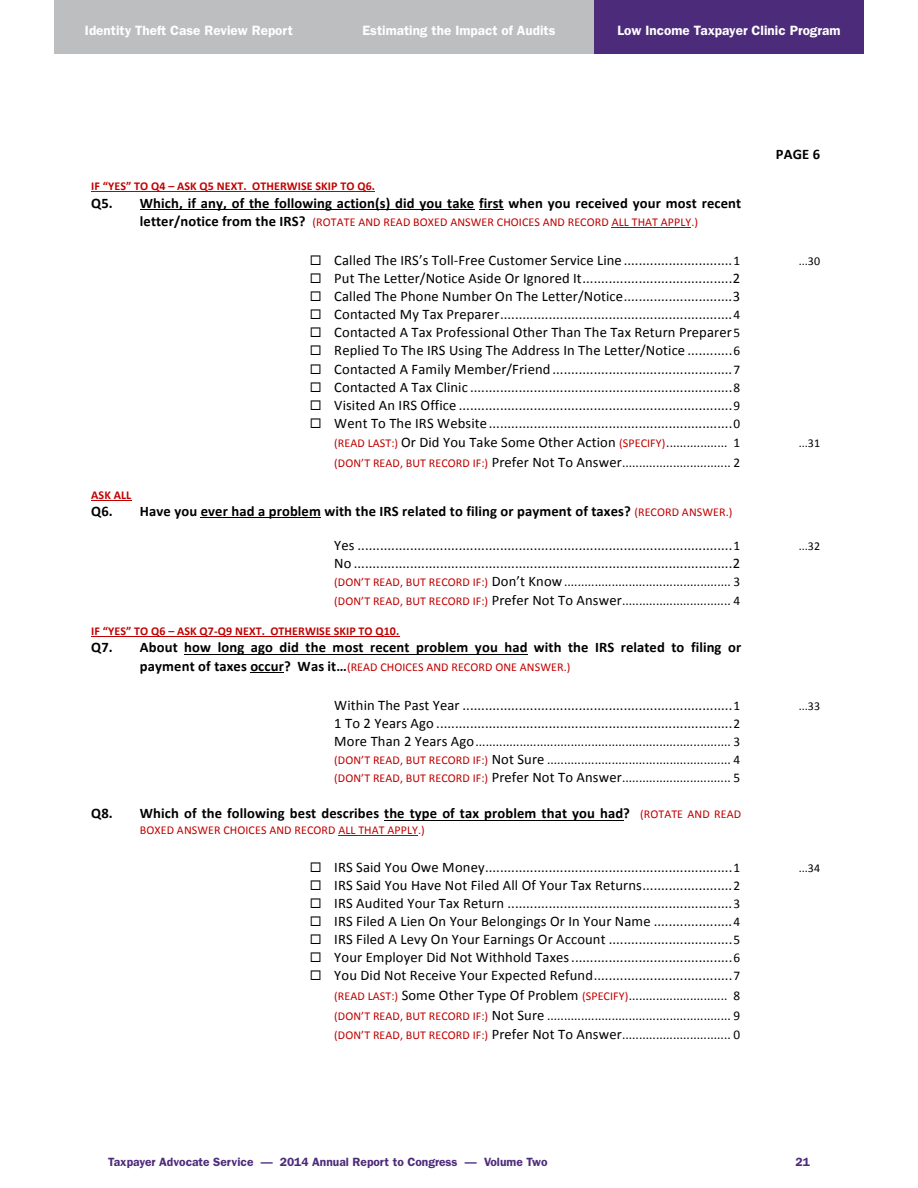
<style>
.page{position:relative;width:918px;height:1188px;background:#fff}
.page>*{position:absolute;margin:0;border:0;box-sizing:border-box;transform-origin:0 0}
.t1{font:14.55px/18.3px "Calibri";letter-spacing:.01em;color:#000;text-align:justify}
.t2{font:700 14.55px "Calibri";letter-spacing:.01em;color:#000}
.t3{font:600 13.5px "Franklin Gothic";color:#fff}
.t4{font:13.35px/18.1px "Calibri";color:#000;text-align:justify}
.t5{font:12px "Calibri";letter-spacing:.005em;color:#c00000}
.t6{font:700 12px "Calibri";letter-spacing:.005em;color:#c00000}
.t7{font:600 12px "Franklin Gothic";color:#4d2b7b}
.t8{font:12px "Calibri";letter-spacing:.005em;color:#000}
.s1{font-weight:700;font-size:14.55px;color:#000}
.s2{font-size:13.35px}
.s3{font-size:12px;color:#c00000}
.s4{font-size:14.55px}
.s5{font-weight:400;font-size:12px;color:#c00000}
</style>
<div class="page">
<div style="left:54px;top:0;width:270px;height:54px;background:#bcbec0"></div>
<div style="left:324px;top:0;width:270px;height:54px;background:#bcbec0"></div>
<div style="left:594px;top:0;width:270px;height:54px;background:#4d2b7b"></div>
<hr style="left:91px;top:192px;width:284px;height:1px;background:#c00000">
<hr style="left:140px;top:210px;width:334px;height:1px;background:#000">
<hr style="left:612px;top:228px;width:79px;height:1px;background:#c00000">
<hr style="left:91px;top:500px;width:40px;height:1px;background:#c00000">
<hr style="left:201px;top:518px;width:120px;height:1px;background:#000">
<hr style="left:91px;top:637px;width:308px;height:1px;background:#c00000">
<hr style="left:184px;top:654px;width:343px;height:1px;background:#000">
<hr style="left:250px;top:673px;width:34px;height:1px;background:#000">
<hr style="left:384px;top:820px;width:239px;height:1px;background:#000">
<hr style="left:338px;top:836px;width:80px;height:1px;background:#c00000">
<p class="t3" style="left:85px;top:23px;width:210px">Identity Theft Case Review Report</p>
<p class="t3" style="left:362px;top:23px;width:195px">Estimating the Impact of Audits</p>
<p class="t3" style="left:618px;top:23px;width:224px">Low Income Taxpayer Clinic Program</p>
<p class="t2" style="left:776px;top:145px;width:46px">PAGE 6</p>
<p class="t6" style="left:91px;top:178px;width:285px">IF “YES” TO Q4 – ASK Q5 NEXT. OTHERWISE SKIP TO Q6.</p>
<p class="t2" style="left:91px;top:193px;width:651px">Q5. Which, if any, of the following action(s) did you take first when you received your most recent</p>
<p class="t5" style="left:140px;top:214px;width:560px"><span class="s1">letter/notice from the IRS?</span> (ROTATE AND READ BOXED ANSWER CHOICES AND RECORD ALL THAT APPLY.)</p>
<p class="t1" style="left:334px;top:251px;width:408px">Called The IRS’s Toll--‐Free Customer Service Line .............................<span class="s2">1</span></p>
<p class="t8" style="left:799px;top:253px;width:23px">...30</p>
<p class="t1" style="left:334px;top:269px;width:408px">Put The Letter/Notice Aside Or Ignored It........................................ 2<br>Called The Phone Number On The Letter/Notice............................. 3<br>Contacted My Tax Preparer..............................................................<span class="s2">4<br></span>Contacted A Tax Professional Other Than The Tax Return Preparer <span class="s2">5<br></span>Replied To The IRS Using The Address In The Letter/Notice ............<span class="s2">6<br></span>Contacted A Family Member/Friend ................................................<span class="s2">7<br></span>Contacted A Tax Clinic ......................................................................<span class="s2">8<br></span>Visited An IRS Office .........................................................................<span class="s2">9<br></span>Went To The IRS Website................................................................. <span class="s2">0 </span><span class="s3">(READ LAST:)</span> Or Did You Take Some Other Action <span class="s3">(SPECIFY)</span><span class="s2">.................. 1</span></p>
<p class="t8" style="left:799px;top:436px;width:23px">...31</p>
<p class="t4" style="left:334px;top:454px;width:408px"><span class="s3">(DON’T READ, BUT RECORD IF:)</span> <span class="s4">Prefer Not To Answer</span>................................ 2</p>
<p class="t6" style="left:91px;top:487px;width:42px">ASK ALL</p>
<p class="t2" style="left:91px;top:502px;width:643px">Q6. Have you ever had a problem with the IRS related to filing or payment of taxes? <span class="s5">(RECORD ANSWER.)</span></p>
<p class="t1" style="left:334px;top:536px;width:408px">Yes ....................................................................................................<span class="s2">1</span></p>
<p class="t8" style="left:799px;top:539px;width:23px">...32</p>
<p class="t1" style="left:334px;top:554px;width:408px">No ..................................................................................................... 2</p>
<p class="t4" style="left:334px;top:573px;width:408px"><span class="s3">(DON’T READ, BUT RECORD IF:)</span> <span class="s4">Don’t Know</span>................................................. 3 <span class="s3">(DON’T READ, BUT RECORD IF:)</span> <span class="s4">Prefer Not To Answer</span>................................ 4</p>
<p class="t6" style="left:91px;top:623px;width:310px">IF “YES” TO Q6 – ASK Q7--‐Q9 NEXT. OTHERWISE SKIP TO Q10.</p>
<p class="t2" style="left:91px;top:638px;width:651px">Q7. About how long ago did the most recent problem you had with the IRS related to filing or</p>
<p class="t5" style="left:140px;top:659px;width:432px"><span class="s1">payment of taxes occur? Was it…</span>(READ CHOICES AND RECORD ONE ANSWER.)</p>
<p class="t1" style="left:334px;top:696px;width:408px">Within The Past Year ........................................................................<span class="s2">1</span></p>
<p class="t8" style="left:799px;top:698px;width:23px">...33</p>
<p class="t1" style="left:334px;top:714px;width:408px">1 To 2 Years Ago ...............................................................................<span class="s2">2</span></p>
<p class="t4" style="left:334px;top:732px;width:408px"><span class="s4">More Than 2 Years Ago</span>........................................................................... 3 <span class="s3">(DON’T READ, BUT RECORD IF:)</span> <span class="s4">Not Sure</span> ...................................................... 4 <span class="s3">(DON’T READ, BUT RECORD IF:)</span> <span class="s4">Prefer Not To Answer</span>................................ 5</p>
<p class="t2" style="left:91px;top:804px;width:651px">Q8. Which of the following best describes the type of tax problem that you had? <span class="s5">(ROTATE AND READ</span></p>
<p class="t5" style="left:140px;top:822px;width:287px">BOXED ANSWER CHOICES AND RECORD ALL THAT APPLY.)</p>
<p class="t1" style="left:334px;top:858px;width:408px">IRS Said You Owe Money..................................................................<span class="s2">1</span></p>
<p class="t8" style="left:799px;top:861px;width:23px">...34</p>
<p class="t1" style="left:334px;top:876px;width:408px">IRS Said You Have Not Filed All Of Your Tax Returns........................<span class="s2">2<br></span>IRS Audited Your Tax Return ............................................................<span class="s2">3<br></span>IRS Filed A Lien On Your Belongings Or In Your Name .....................<span class="s2">4<br></span>IRS Filed A Levy On Your Earnings Or Account ................................. <span class="s2">5<br></span>Your Employer Did Not Withhold Taxes...........................................<span class="s2">6<br></span>You Did Not Receive Your Expected Refund.....................................<span class="s2">7</span></p>
<p class="t4" style="left:334px;top:986px;width:408px;line-height:19.6px"><span class="s3">(READ LAST:)</span> <span class="s4">Some Other Type Of Problem</span> <span class="s3">(SPECIFY)</span>............................. 8 <span class="s3">(DON’T READ, BUT RECORD IF:)</span> <span class="s4">Not Sure</span> ...................................................... 9 <span class="s3">(DON’T READ, BUT RECORD IF:)</span> <span class="s4">Prefer Not To Answer</span>................................ 0</p>
<p class="t7" style="left:108px;top:1154px;width:441px">Taxpayer Advocate Service — 2014 Annual Report to Congress — Volume Two</p>
<p class="t7" style="left:796px;top:1154px;width:16px">21</p>
</div>
